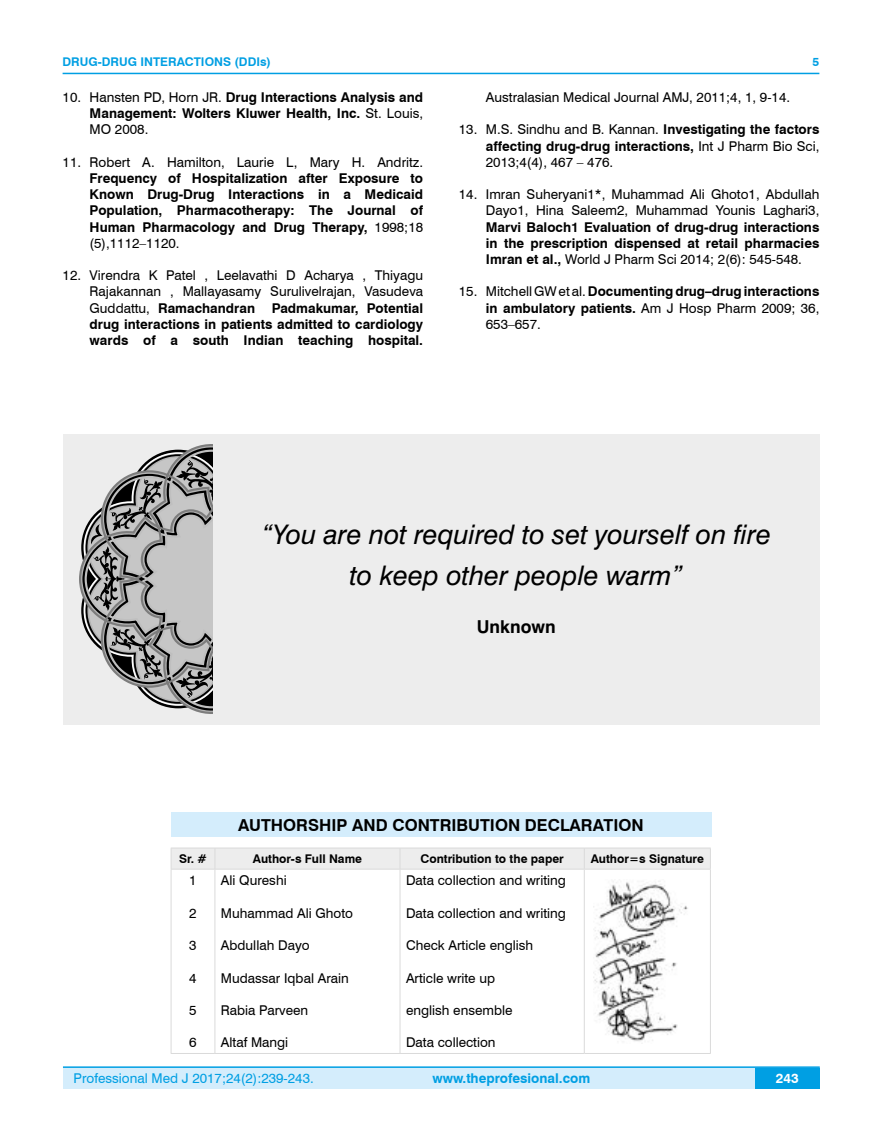
<style>
.page{position:relative;width:882px;height:1145px;background:#fff}
.page>*{position:absolute;margin:0;border:0;box-sizing:border-box;transform-origin:0 0}
.t1{font:italic 27px/40.5px "Swiss 721 BT";color:#000;text-align:center}
.t2{font:700 17.7px "Swiss 721 BT";color:#000}
.t3{font:700 16.5px "Swiss 721 BT";color:#000}
.t4{font:700 13.5px/16.2px "Swiss 721 BT";color:#000;text-align:justify}
.t5{font:13.5px/16.2px "Swiss 721 BT";color:#000;text-align:justify}
.t6{font:13.5px "Swiss 721 BT";color:#009fe3}
.t7{font:700 13.5px "Swiss 721 BT";color:#009fe3}
.t8{font:700 13.5px "Swiss 721 BT";color:#fff}
.t9{font:700 12px "Swiss 721 BT";color:#000}
.t10{font:700 12px "Swiss 721 BT";color:#009fe3}
.s1{font-weight:400}
.s2{font-weight:700}
</style>
<div class="page">
<div style="left:63px;top:1067px;width:756px;height:21px;background:#d4edfc"></div>
<hr style="left:63px;top:1066px;width:756px;height:2px;background:#009fe3">
<div style="left:754px;top:1068px;width:65px;height:20px;background:#009fe3"></div>
<hr style="left:63px;top:73px;width:756px;height:1px;background:#009fe3">
<div style="left:171px;top:812px;width:540px;height:25px;background:#d4edfc"></div>
<hr style="left:171px;top:847px;width:44px;height:1px;background:#dadada">
<hr style="left:215px;top:847px;width:185px;height:1px;background:#dadada">
<hr style="left:400px;top:847px;width:184px;height:1px;background:#dadada">
<hr style="left:584px;top:847px;width:126px;height:1px;background:#dadada">
<div style="left:171px;top:848px;width:539px;height:20px;background:#ededed"></div>
<hr style="left:171px;top:868px;width:44px;height:1px;background:#dadada">
<hr style="left:171px;top:869px;width:1px;height:184px;background:#dadada">
<hr style="left:215px;top:868px;width:185px;height:1px;background:#dadada">
<hr style="left:214px;top:869px;width:1px;height:184px;background:#dadada">
<hr style="left:400px;top:868px;width:184px;height:1px;background:#dadada">
<hr style="left:399px;top:869px;width:1px;height:184px;background:#dadada">
<hr style="left:584px;top:868px;width:126px;height:1px;background:#dadada">
<hr style="left:583px;top:869px;width:1px;height:184px;background:#dadada">
<hr style="left:709px;top:869px;width:1px;height:184px;background:#dadada">
<hr style="left:171px;top:1053px;width:44px;height:1px;background:#dadada">
<hr style="left:215px;top:1053px;width:185px;height:1px;background:#dadada">
<hr style="left:400px;top:1053px;width:184px;height:1px;background:#dadada">
<hr style="left:584px;top:1053px;width:126px;height:1px;background:#dadada">
<img style="left:593px;top:881px;width:95px;height:160px">
<div style="left:63px;top:433px;width:756px;height:291px;background:#ededed"></div>
<svg style="left:78px;top:433px;width:135px;height:281px"></svg>
<svg style="left:176px;top:460px;width:37px;height:42px;background:#7f7f7f"></svg>
<svg style="left:110px;top:627px;width:52px;height:52px;background:#767676"></svg>
<svg style="left:175px;top:656px;width:38px;height:42px;background:#7e7e7e"></svg>
<svg style="left:89px;top:478px;width:73px;height:133px;background:#8f8f8f"></svg>
<p class="t10" style="left:63px;top:53px;width:210px">DRUG-DRUG INTERACTIONS (DDIs)</p>
<p class="t4" style="left:90px;top:89px;width:335px;text-indent:-27px"><span class="s1">10. Hansten PD, Horn JR.</span> Drug Interactions Analysis and Management: Wolters Kluwer Health, Inc. <span class="s1">St. Louis, MO 2008.</span></p>
<p class="t5" style="left:63px;top:153px;width:362px">11. Robert A. Hamilton, Laurie L, Mary H. Andritz.</p>
<p class="t4" style="left:90px;top:170px;width:335px">Frequency of Hospitalization after Exposure to Known Drug-Drug Interactions in a Medicaid Population, Pharmacotherapy: The Journal of Human Pharmacology and Drug Therapy, <span class="s1">1998;18 (5),1112–1120.</span></p>
<p class="t4" style="left:90px;top:267px;width:335px;text-indent:-27px"><span class="s1">12. Virendra K Patel , Leelavathi D Acharya , Thiyagu Rajakannan , Mallayasamy Surulivelrajan, Vasudeva Guddattu,</span> Ramachandran Padmakumar, Potential drug interactions in patients admitted to cardiology wards of a south Indian teaching hospital.</p>
<p class="t10" style="left:812px;top:53px;width:8px">5</p>
<p class="t5" style="left:485px;top:89px;width:305px">Australasian Medical Journal AMJ, 2011;4, 1, 9-14.</p>
<p class="t5" style="left:485px;top:121px;width:335px;text-indent:-27px">13. M.S. Sindhu and B. Kannan. <span class="s2">Investigating the factors affecting drug-drug interactions,</span> Int J Pharm Bio Sci, 2013;4(4), 467 – 476.</p>
<p class="t5" style="left:458px;top:186px;width:362px;text-align:right">14. Imran Suheryani1*, Muhammad Ali Ghoto1, Abdullah<br>Dayo1, Hina Saleem2, Muhammad Younis Laghari3,</p>
<p class="t4" style="left:485px;top:218px;width:335px">Marvi Baloch1 Evaluation of drug-drug interactions in the prescription dispensed at retail pharmacies Imran et al., <span class="s1">World J Pharm Sci 2014; 2(6): 545-548.</span></p>
<p class="t4" style="left:485px;top:283px;width:335px;text-indent:-27px"><span class="s1">15. Mitchell GW et al.</span> Documenting drug–drug interactions in ambulatory patients. <span class="s1">Am J Hosp Pharm 2009; 36, 653–657.</span></p>
<h1 class="t1" style="left:261px;top:514px;width:510px">“You are not required to set yourself on fire to keep other people warm”</h1>
<h2 class="t2" style="left:476px;top:614px;width:80px">Unknown</h2>
<p class="t3" style="left:238px;top:814px;width:406px">AUTHORSHIP AND CONTRIBUTION DECLARATION</p>
<p class="t9" style="left:179px;top:850px;width:29px">Sr. #</p>
<p class="t9" style="left:253px;top:850px;width:111px">Author-s Full Name</p>
<p class="t9" style="left:420px;top:850px;width:145px">Contribution to the paper</p>
<p class="t9" style="left:590px;top:850px;width:115px">Author=s Signature</p>
<p class="t5" style="left:189px;top:872px;width:9px">1</p>
<p class="t5" style="left:189px;top:904px;width:9px">2</p>
<p class="t5" style="left:189px;top:936px;width:9px">3</p>
<p class="t5" style="left:189px;top:969px;width:9px">4</p>
<p class="t5" style="left:189px;top:1001px;width:9px">5</p>
<p class="t5" style="left:189px;top:1034px;width:9px">6</p>
<p class="t5" style="left:221px;top:872px;width:67px">Ali Qureshi</p>
<p class="t5" style="left:221px;top:904px;width:133px">Muhammad Ali Ghoto</p>
<p class="t5" style="left:221px;top:936px;width:90px">Abdullah Dayo</p>
<p class="t5" style="left:221px;top:969px;width:129px">Mudassar Iqbal Arain</p>
<p class="t5" style="left:221px;top:1001px;width:89px">Rabia Parveen</p>
<p class="t5" style="left:221px;top:1034px;width:69px">Altaf Mangi</p>
<p class="t5" style="left:406px;top:872px;width:161px">Data collection and writing</p>
<p class="t5" style="left:406px;top:904px;width:161px">Data collection and writing</p>
<p class="t5" style="left:406px;top:936px;width:129px">Check Article english</p>
<p class="t5" style="left:406px;top:969px;width:90px">Article write up</p>
<p class="t5" style="left:406px;top:1001px;width:108px">english ensemble</p>
<p class="t5" style="left:406px;top:1034px;width:91px">Data collection</p>
<p class="t6" style="left:74px;top:1069px;width:241px">Professional Med J 2017;24(2):239-243.</p>
<p class="t7" style="left:432px;top:1069px;width:159px">www.theprofesional.com</p>
<p class="t8" style="left:775px;top:1069px;width:24px">243</p>
</div>
